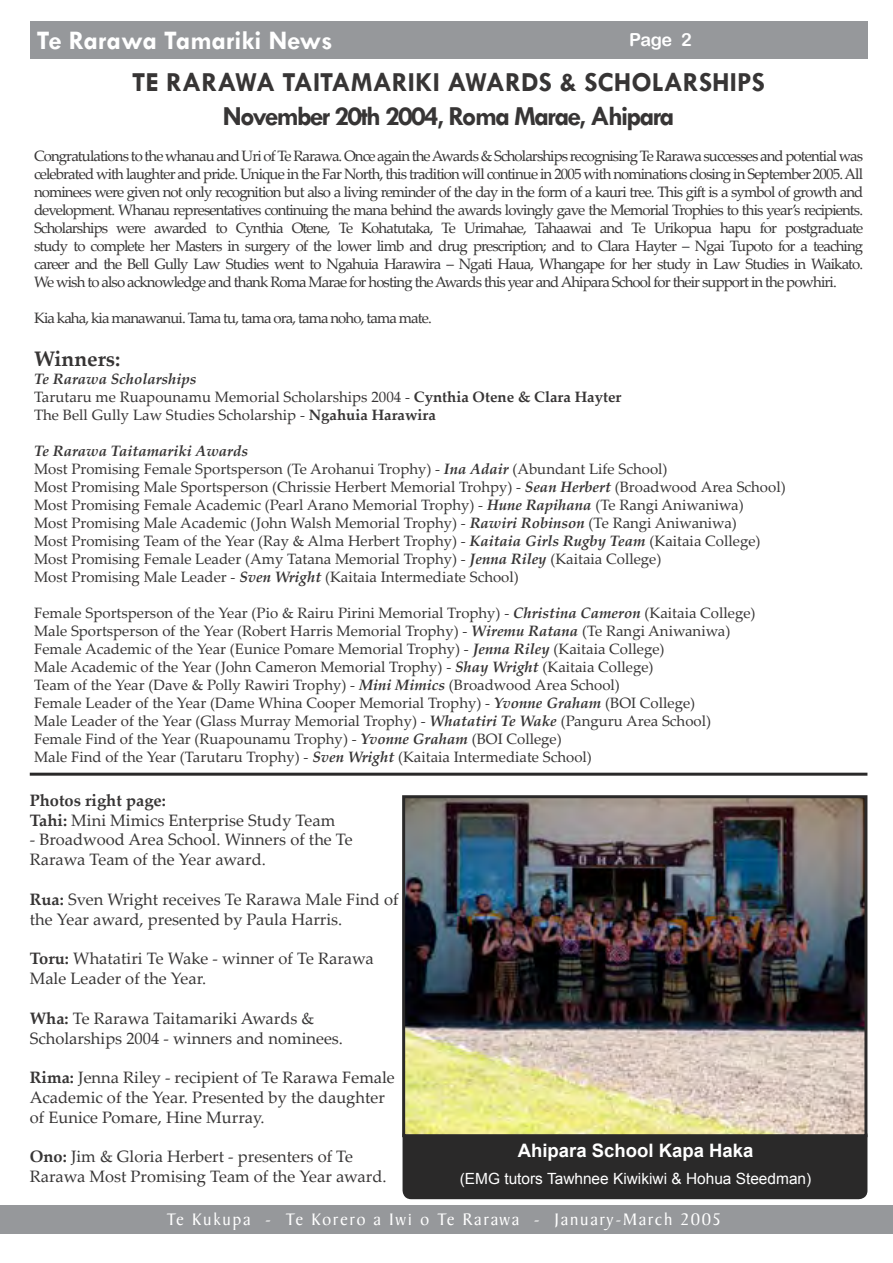
<style>
.page{position:relative;width:893px;height:1263px;background:#fff}
.page>*{position:absolute;margin:0;border:0;box-sizing:border-box;transform-origin:0 0}
.t1{font:700 27.75px/33.3px "Tw Cen";letter-spacing:-.05em;color:#373535;text-align:center}
.t2{font:700 27px "Tw Cen";color:#fff}
.t3{font:700 21px "Palatino Linotype";color:#373535}
.t4{font:700 18.6px "Arial";color:#fff}
.t5{font:18px "Baker Signet";letter-spacing:.1em;color:#fff}
.t6{font:18px "Arial Rounded MT Bold";color:#fff}
.t7{font:16.5px/19.8px "Palatino Linotype";color:#373535}
.t8{font:15.45px "Arial";color:#fff}
.t9{font:15px/18px "Palatino Linotype";color:#373535}
.t10{font:15px "Palatino Linotype";letter-spacing:-.06em;color:#373535}
.s1{font-weight:700;font-style:italic}
.s2{font-weight:700}
</style>
<div class="page">
<div style="left:0;top:1205px;width:893px;height:28px;background:#96989b"></div>
<div style="left:403px;top:1137px;width:464px;height:62px;background:#2a2929"></div>
<div style="left:30px;top:21px;width:837px;height:37px;background:#96989b"></div>
<img style="left:406px;top:799px;width:457px;height:334px">
<div style="left:402px;top:795px;width:465px;height:342px;border:3px solid #2a2929"></div>
<hr style="left:30px;top:773px;width:837px;height:3px;background:#2a2929">
<h2 class="t2" style="left:37px;top:24px;width:297px">Te Rarawa Tamariki News</h2>
<p class="t6" style="left:629px;top:29px;width:64px">Page 2</p>
<h1 class="t1" style="left:132px;top:65px;width:634px">TE RARAWA TAITAMARIKI AWARDS &amp; SCHOLARSHIPS<br>November 20th 2004, Roma Marae, Ahipara</h1>
<p class="t9" style="left:34px;top:146px;width:831px;text-align:justify">Congratulations to the whanau and Uri of Te Rarawa. Once again the Awards &amp; Scholarships recognising Te Rarawa successes and potential was celebrated with laughter and pride. Unique in the Far North, this tradition will continue in 2005 with nominations closing in September 2005. All nominees were given not only recognition but also a living reminder of the day in the form of a kauri tree. This gift is a symbol of growth and development. Whanau representatives continuing the mana behind the awards lovingly gave the Memorial Trophies to this year’s recipients.<br>Scholarships were awarded to Cynthia Otene, Te Kohatutaka, Te Urimahae, Tahaawai and Te Urikopua hapu for postgraduate study to complete her Masters in surgery of the lower limb and drug prescription; and to Clara Hayter – Ngai Tupoto for a teaching career and the Bell Gully Law Studies went to Ngahuia Harawira – Ngati Haua, Whangape for her study in Law Studies in Waikato.<br>We wish to also acknowledge and thank Roma Marae for hosting the Awards this year and Ahipara School for their support in the powhiri.</p>
<p class="t10" style="left:34px;top:307px;width:399px">Kia kaha, kia manawanui. Tama tu, tama ora, tama noho, tama mate.</p>
<h3 class="t3" style="left:34px;top:344px;width:88px">Winners:</h3>
<p class="t9" style="left:34px;top:369px;width:589px"><span class="s1">Te Rarawa Scholarships<br></span>Tarutaru me Ruapounamu Memorial Scholarships 2004 - <span class="s2">Cynthia Otene &amp; Clara Hayter<br></span>The Bell Gully Law Studies Scholarship - <span class="s2">Ngahuia Harawira</span></p>
<p class="t9" style="left:34px;top:441px;width:753px"><span class="s1">Te Rarawa Taitamariki Awards<br></span>Most Promising Female Sportsperson (Te Arohanui Trophy) - <span class="s1">Ina Adair</span> (Abundant Life School)<br>Most Promising Male Sportsperson (Chrissie Herbert Memorial Trohpy) - <span class="s1">Sean Herbert</span> (Broadwood Area School)<br>Most Promising Female Academic (Pearl Arano Memorial Trophy) - <span class="s1">Hune Rapihana</span> (Te Rangi Aniwaniwa)<br>Most Promising Male Academic (John Walsh Memorial Trophy) - <span class="s1">Rawiri Robinson</span> (Te Rangi Aniwaniwa)<br>Most Promising Team of the Year (Ray &amp; Alma Herbert Trophy) - <span class="s1">Kaitaia Girls Rugby Team</span> (Kaitaia College)<br>Most Promising Female Leader (Amy Tatana Memorial Trophy) - <span class="s1">Jenna Riley</span> (Kaitaia College)<br>Most Promising Male Leader - <span class="s1">Sven Wright</span> (Kaitaia Intermediate School)</p>
<p class="t9" style="left:34px;top:603px;width:723px">Female Sportsperson of the Year (Pio &amp; Rairu Pirini Memorial Trophy) - <span class="s1">Christina Cameron</span> (Kaitaia College)<br>Male Sportsperson of the Year (Robert Harris Memorial Trophy) - <span class="s1">Wiremu Ratana</span> (Te Rangi Aniwaniwa)<br>Female Academic of the Year (Eunice Pomare Memorial Trophy) - <span class="s1">Jenna Riley</span> (Kaitaia College)<br>Male Academic of the Year (John Cameron Memorial Trophy) - <span class="s1">Shay Wright</span> (Kaitaia College)<br>Team of the Year (Dave &amp; Polly Rawiri Trophy) - <span class="s1">Mini Mimics</span> (Broadwood Area School)<br>Female Leader of the Year (Dame Whina Cooper Memorial Trophy) - <span class="s1">Yvonne Graham</span> (BOI College)<br>Male Leader of the Year (Glass Murray Memorial Trophy) - <span class="s1">Whatatiri Te Wake</span> (Panguru Area School)<br>Female Find of the Year (Ruapounamu Trophy) - <span class="s1">Yvonne Graham</span> (BOI College)<br>Male Find of the Year (Tarutaru Trophy) - <span class="s1">Sven Wright</span> (Kaitaia Intermediate School)</p>
<p class="t7" style="left:30px;top:790px;width:307px"><span class="s2">Photos right page:<br>Tahi:</span> Mini Mimics Enterprise Study Team</p>
<p class="t7" style="left:30px;top:829px;width:325px">- Broadwood Area School. Winners of the Te<br>Rarawa Team of the Year award.</p>
<p class="t7" style="left:30px;top:889px;width:370px"><span class="s2">Rua:</span> Sven Wright receives Te Rarawa Male Find of the Year award, presented by Paula Harris.</p>
<p class="t7" style="left:30px;top:948px;width:345px"><span class="s2">Toru:</span> Whatatiri Te Wake - winner of Te Rarawa<br>Male Leader of the Year.</p>
<p class="t7" style="left:30px;top:1007px;width:315px"><span class="s2">Wha:</span> Te Rarawa Taitamariki Awards &amp;<br>Scholarships 2004 - winners and nominees.</p>
<p class="t7" style="left:30px;top:1067px;width:367px"><span class="s2">Rima:</span> Jenna Riley - recipient of Te Rarawa Female<br>Academic of the Year. Presented by the daughter of Eunice Pomare, Hine Murray.</p>
<p class="t7" style="left:30px;top:1146px;width:358px"><span class="s2">Ono:</span> Jim &amp; Gloria Herbert - presenters of Te<br>Rarawa Most Promising Team of the Year award.</p>
<p class="t4" style="left:518px;top:1138px;width:237px">Ahipara School Kapa Haka</p>
<p class="t8" style="left:460px;top:1169px;width:353px">(EMG tutors Tawhnee Kiwikiwi &amp; Hohua Steedman)</p>
<p class="t5" style="left:167px;top:1210px;width:555px">Te Kukupa - Te Korero a Iwi o Te Rarawa - January-March 2005</p>
</div>
